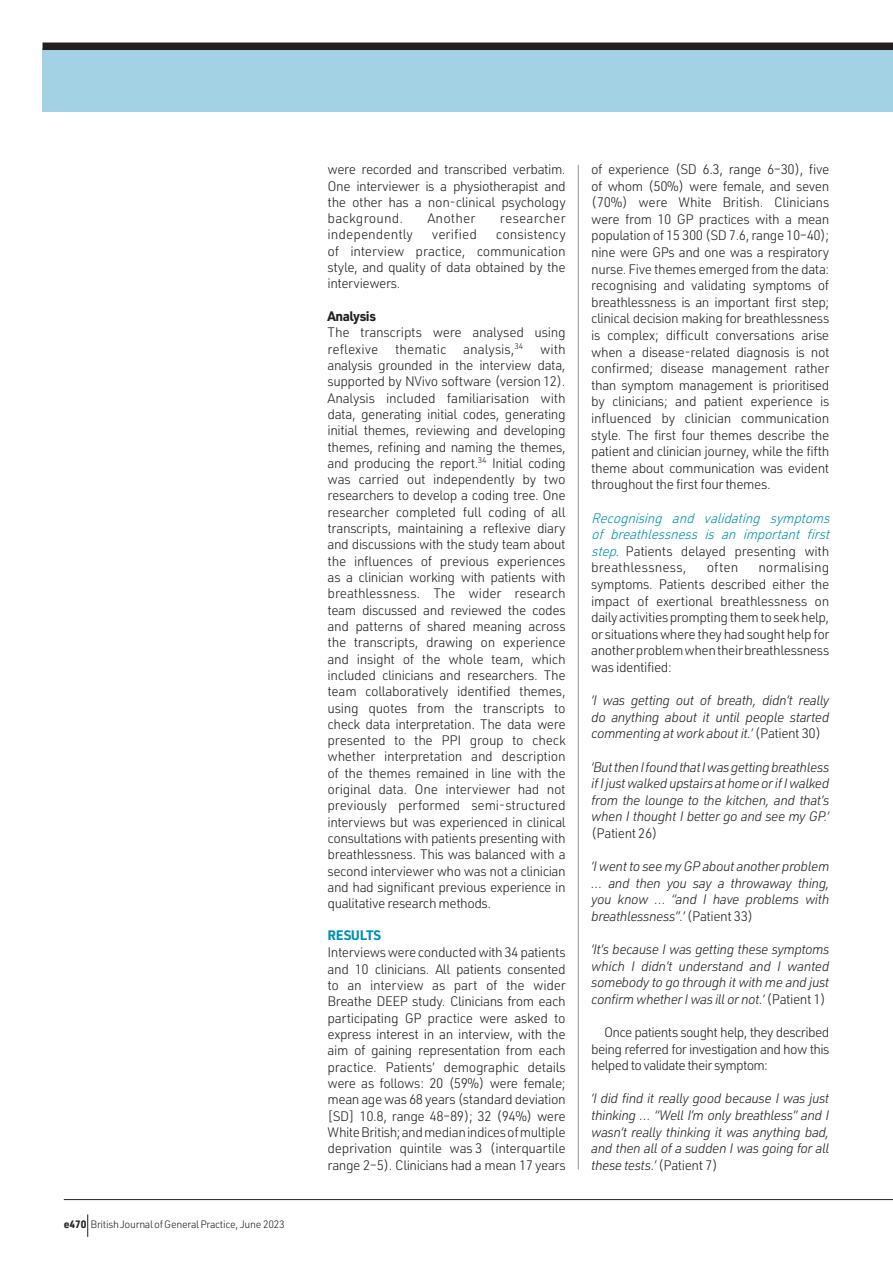
<style>
.page{position:relative;width:893px;height:1263px;background:#fff}
.page>*{position:absolute;margin:0;border:0;box-sizing:border-box;transform-origin:0 0}
.t1{font:300 13.5px/16.4px "URWDIN";letter-spacing:-.035em;color:#231f20;text-align:justify}
.t2{font:italic 300 13.5px/16.6px "URWDIN";letter-spacing:-.035em;color:#231f20;text-align:justify}
.t3{font:italic 300 13.5px/16.6px "URWDIN";color:#008fb3}
.t4{font:300 13.5px "URWDIN";color:#231f20}
.t5{font:300 13.5px "URWDIN";letter-spacing:.015em;color:#231f20}
.t6{font:700 13.5px "URWDIN";letter-spacing:-.035em;color:#231f20}
.t7{font:300 13.5px "URWDIN";letter-spacing:.01em;color:#231f20}
.t8{font:700 13.5px "URWDIN";letter-spacing:-.03em;color:#008fb3}
.t9{font:300 10.5px "URWDIN";letter-spacing:-.025em;color:#231f20}
.s1{font-weight:700}
.s2{font-style:normal;color:#231f20}
.s3{font-style:normal}
</style>
<div class="page">
<div style="left:43px;top:48px;width:850px;height:64px;background:#a2d2e3"></div>
<div style="left:43px;top:43px;width:850px;height:7px;background:#231f20"></div>
<hr style="left:578px;top:165px;width:1px;height:1004px;background:#939598">
<hr style="left:64px;top:1199px;width:829px;height:1px;background:#231f20">
<svg style="left:87px;top:1214px;width:1px;height:23px"></svg>
<p class="t9" style="left:64px;top:1217px;width:223px"><span class="s1">e470</span> BritishJournalofGeneralPractice, June 2023</p>
<p class="t1" style="left:328px;top:161px;width:240px">were recorded and transcribed verbatim.<br>One interviewer is a physiotherapist and the other has a non-clinical psychology background.</p>
<p class="t7" style="left:427px;top:210px;width:50px">Another</p>
<p class="t5" style="left:500px;top:210px;width:67px">researcher</p>
<p class="t1" style="left:328px;top:226px;width:240px;text-indent:168px">consistency of interview practice, communication style, and quality of data obtained by the interviewers.</p>
<p class="t6" style="left:328px;top:307px;width:50px">Analysis</p>
<p class="t1" style="left:328px;top:324px;width:240px">The transcripts were analysed using reflexive thematic analysis,<sup>34</sup> with analysis grounded in the interview data, supported by NVivo software (version 12).<br>Analysis included familiarisation with data, generating initial codes, generating initial themes, reviewing and developing themes, refining and naming the themes, and producing the report.<sup>34</sup> Initial coding was carried out independently by two researchers to develop a coding tree. One researcher completed full coding of all transcripts, maintaining a reflexive diary and discussions with the study team about the influences of previous experiences as a clinician working with patients with breathlessness. The wider research team discussed and reviewed the codes and patterns of shared meaning across the transcripts, drawing on experience and insight of the whole team, which included clinicians and researchers. The team collaboratively identified themes, using quotes from the transcripts to check data interpretation. The data were presented to the PPI group to check whether interpretation and description of the themes remained in line with the original data. One interviewer had not previously performed semi-structured interviews but was experienced in clinical consultations with patients presenting with breathlessness. This was balanced with a second interviewer who was not a clinician and had significant previous experience in qualitative research methods.</p>
<p class="t8" style="left:328px;top:926px;width:55px">RESULTS</p>
<p class="t1" style="left:328px;top:944px;width:240px">Interviews were conducted with 34 patients and 10 clinicians. All patients consented to an interview as part of the wider Breathe DEEP study. Clinicians from each participating GP practice were asked to express interest in an interview, with the aim of gaining representation from each practice. Patients’ demographic details were as follows: 20 (59%) were female; mean age was 68 years (standard deviation [SD] 10.8, range 48–89); 32 (94%) were White British; and median indices of multiple deprivation quintile was 3 (interquartile range 2–5). Clinicians had a mean 17 years</p>
<p class="t4" style="left:328px;top:226px;width:87px">independently</p>
<p class="t4" style="left:432px;top:226px;width:47px">verified</p>
<p class="t1" style="left:591px;top:161px;width:240px">of experience (SD 6.3, range 6–30), five of whom (50%) were female, and seven (70%) were White British. Clinicians were from 10 GP practices with a mean population of 15 300 (SD 7.6, range 10–40); nine were GPs and one was a respiratory nurse. Five themes emerged from the data: recognising and validating symptoms of breathlessness is an important first step; clinical decision making for breathlessness is complex; difficult conversations arise when a disease-related diagnosis is not confirmed; disease management rather than symptom management is prioritised by clinicians; and patient experience is influenced by clinician communication style. The first four themes describe the patient and clinician journey, while the fifth theme about communication was evident throughout the first four themes.</p>
<p class="t3" style="left:591px;top:509px;width:244px">Recognising and validating symptoms of breathlessness is an important first step. <span class="s2">Patients delayed presenting with breathlessness,</span></p>
<p class="t1" style="left:591px;top:559px;width:240px;text-indent:167px">normalising symptoms. Patients described either the impact of exertional breathlessness on daily activities prompting them to seek help, or situations where they had sought help for another problem when their breathlessness was identified:</p>
<p class="t2" style="left:591px;top:692px;width:240px">‘I was getting out of breath, didn’t really do anything about it until people started commenting at work about it.’ <span class="s3">(Patient 30)</span></p>
<p class="t2" style="left:591px;top:758px;width:240px">‘But then I found that I was getting breathless if I just walked upstairs at home or if I walked from the lounge to the kitchen, and that’s when I thought I better go and see my GP.’</p>
<p class="t1" style="left:591px;top:824px;width:68px">(Patient 26)</p>
<p class="t2" style="left:591px;top:857px;width:240px">‘I went to see my GP about another problem … and then you say a throwaway thing, you know … “and I have problems with breathlessness”<span class="s3">.</span>’ <span class="s3">(Patient 33)</span></p>
<p class="t2" style="left:591px;top:940px;width:240px">‘It’s because I was getting these symptoms which I didn’t understand and I wanted somebody to go through it with me and just confirm whether I was ill or not.’ <span class="s3">(Patient 1)</span></p>
<p class="t1" style="left:591px;top:1023px;width:240px;text-indent:13px">Once patients sought help, they described being referred for investigation and how this helped to validate their symptom:</p>
<p class="t2" style="left:591px;top:1090px;width:240px">‘I did find it really good because I was just thinking … “Well I’m only breathless” and I wasn’t really thinking it was anything bad, and then all of a sudden I was going for all these tests<span class="s3">.</span>’ <span class="s3">(Patient 7)</span></p>
<p class="t1" style="left:707px;top:559px;width:33px">often</p>
</div>
